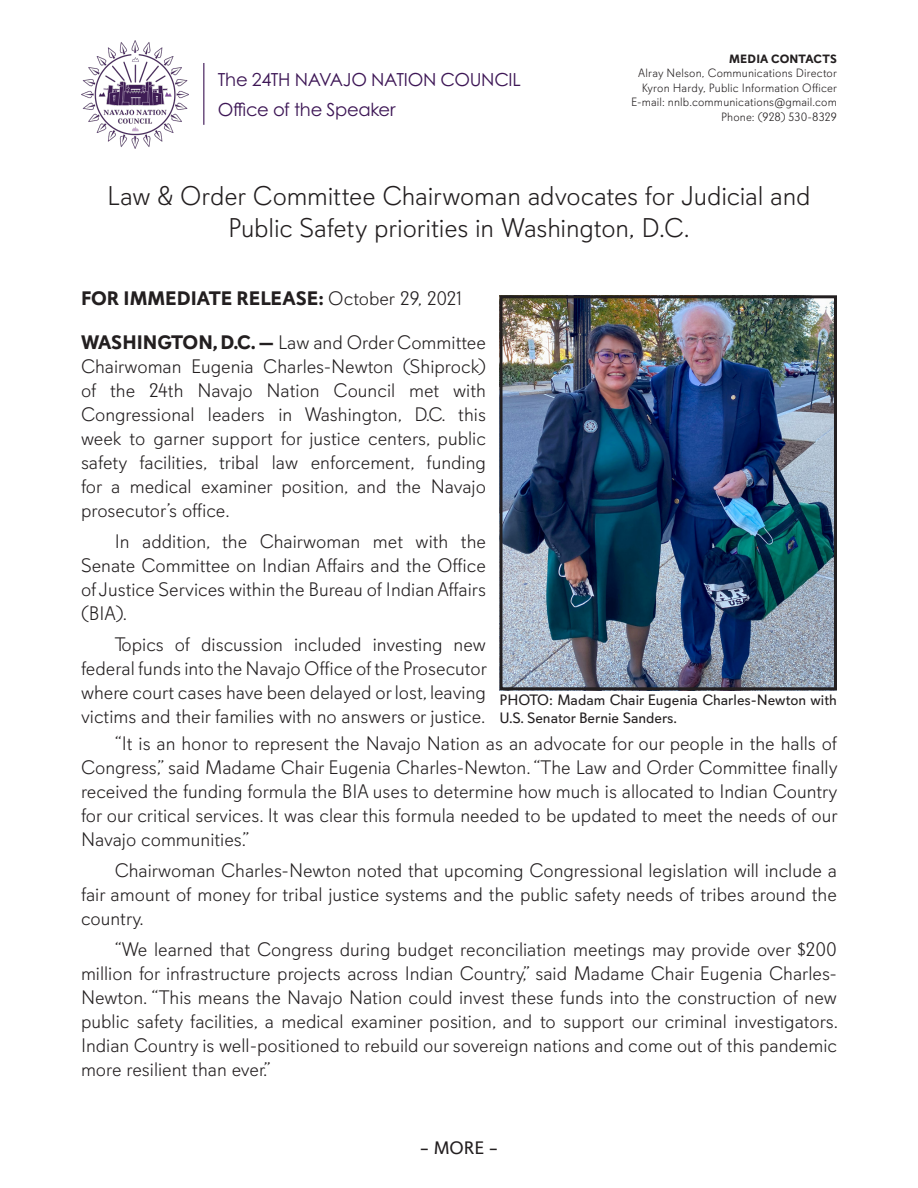
<style>
.page{position:relative;width:918px;height:1188px;background:#fff}
.page>*{position:absolute;margin:0;border:0;box-sizing:border-box;transform-origin:0 0}
.PR_Title{font:300 27px/32.4px "Davis Sans";letter-spacing:-.01em;color:#231f20;text-align:center}
.Regular_PR_Paragraph{font:300 19.5px/24px "Davis Sans";color:#231f20;text-align:justify}
.PR_First_Paragraph{font:300 19.5px/24px "Davis Sans";color:#231f20;text-align:justify}
.t1{font:700 19.5px "Davis Sans";color:#231f20}
.t2{font:18px "Century Gothic Pro";letter-spacing:-.02em;color:#3d1655}
.t3{font:18px "Davis Sans";color:#231f20}
.t4{font:15px/18px "Davis Sans";color:#231f20}
.PR_Body_11_pt{font:300 12px "Davis Sans";letter-spacing:.015em;color:#231f20}
.PR_Body_11_pt-2{font:700 12px "Davis Sans";letter-spacing:.015em;color:#231f20}
.s1{font-weight:300}
.s2{font-weight:700}
</style>
<div class="page">
<img style="left:504px;top:299px;width:329px;height:387px">
<div style="left:500px;top:295px;width:337px;height:395px;border:3px solid #231f20"></div>
<hr style="left:203px;top:63px;width:1px;height:62px;background:#3d1655">
<img style="left:81px;top:40px;width:108px;height:108px">
<p class="t2" style="left:218px;top:68px;width:304px">The 24TH NAVAJO NATION COUNCIL</p>
<p class="t2" style="left:218px;top:98px;width:179px">Office of the Speaker</p>
<p class="PR_Body_11_pt-2" style="left:729px;top:52px;width:109px">MEDIA CONTACTS</p>
<p class="PR_Body_11_pt" style="left:638px;top:67px;width:200px">Alray Nelson, Communications Director</p>
<p class="PR_Body_11_pt" style="left:642px;top:81px;width:197px">Kyron Hardy, Public Information Officer</p>
<p class="PR_Body_11_pt" style="left:631px;top:95px;width:207px">E-mail: nnlb.communications@gmail.com</p>
<p class="PR_Body_11_pt" style="left:721px;top:110px;width:117px">Phone: (928) 530-8329</p>
<p class="PR_Title" style="left:107px;top:180px;width:705px">Law &amp; Order Committee Chairwoman advocates for Judicial and<br>Public Safety priorities in Washington, D.C.</p>
<p class="t1" style="left:81px;top:287px;width:383px">FOR IMMEDIATE RELEASE: <span class="s1">October 29, 2021</span></p>
<p class="PR_First_Paragraph" style="left:81px;top:331px;width:407px"><span class="s2">WASHINGTON, D.C. —</span> Law and Order Committee Chairwoman Eugenia Charles-Newton (Shiprock) of the 24th Navajo Nation Council met with Congressional leaders in Washington, D.C. this week to garner support for justice centers, public safety facilities, tribal law enforcement, funding for a medical examiner position, and the Navajo prosecutor’s office.</p>
<p class="Regular_PR_Paragraph" style="left:81px;top:529px;width:407px;text-indent:34px">In addition, the Chairwoman met with the Senate Committee on Indian Affairs and the Office of Justice Services within the Bureau of Indian Affairs (BIA).</p>
<p class="Regular_PR_Paragraph" style="left:81px;top:632px;width:408px;text-indent:34px">Topics of discussion included investing new federal funds into the Navajo Office of the Prosecutor where court cases have been delayed or lost, leaving victims and their families with no answers or justice.</p>
<p class="Regular_PR_Paragraph" style="left:81px;top:732px;width:758px;text-indent:34px">“It is an honor to represent the Navajo Nation as an advocate for our people in the halls of Congress,” said Madame Chair Eugenia Charles-Newton. “The Law and Order Committee finally received the funding formula the BIA uses to determine how much is allocated to Indian Country for our critical services. It was clear this formula needed to be updated to meet the needs of our Navajo communities.”</p>
<p class="Regular_PR_Paragraph" style="left:81px;top:859px;width:757px;text-indent:34px">Chairwoman Charles-Newton noted that upcoming Congressional legislation will include a fair amount of money for tribal justice systems and the public safety needs of tribes around the country.</p>
<p class="Regular_PR_Paragraph" style="left:81px;top:938px;width:759px;text-indent:34px">“We learned that Congress during budget reconciliation meetings may provide over $200 million for infrastructure projects across Indian Country,” said Madame Chair Eugenia Charles-Newton. “This means the Navajo Nation could invest these funds into the construction of new public safety facilities, a medical examiner position, and to support our criminal investigators.<br>Indian Country is well-positioned to rebuild our sovereign nations and come out of this pandemic more resilient than ever.”</p>
<p class="t4" style="left:500px;top:691px;width:339px">PHOTO: Madam Chair Eugenia Charles-Newton with<br>U.S. Senator Bernie Sanders.</p>
<p class="t3" style="left:420px;top:1138px;width:80px">– MORE –</p>
</div>
